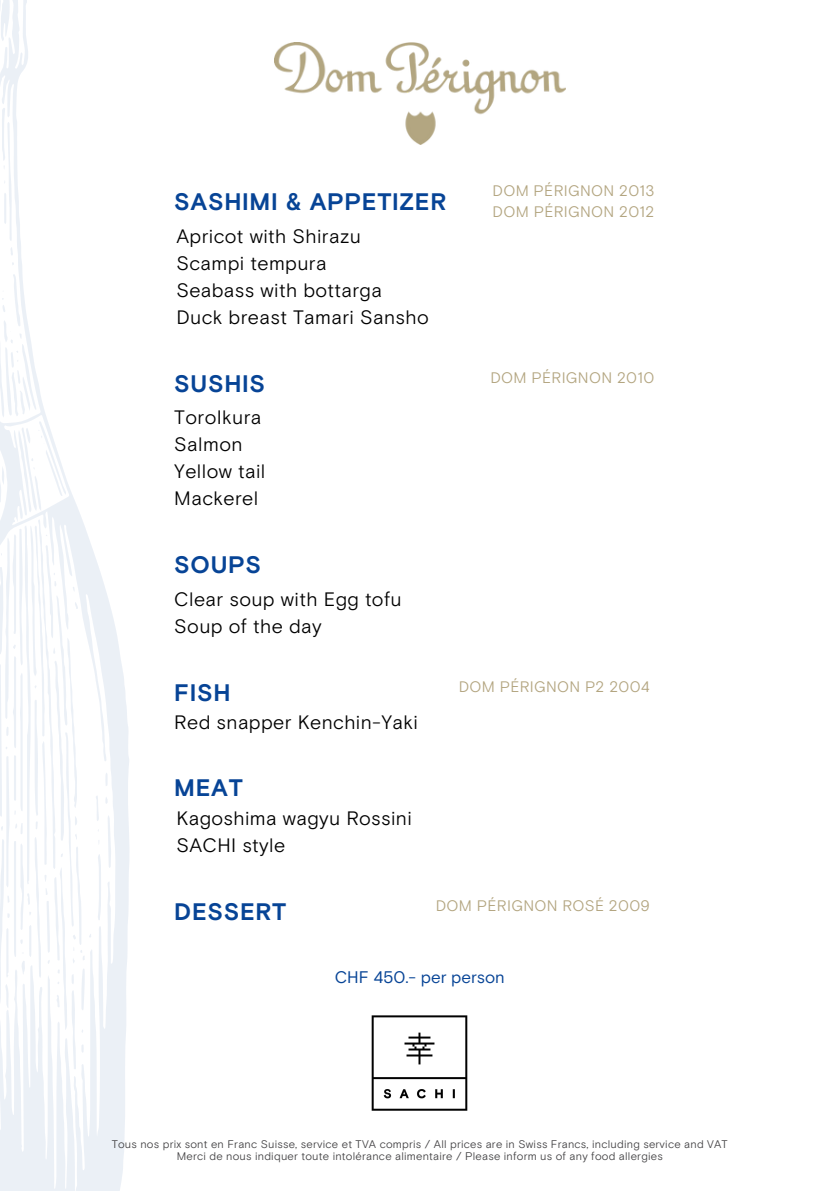
<style>
.page{position:relative;width:839px;height:1191px;background:#fff}
.page>*{position:absolute;margin:0;border:0;box-sizing:border-box;transform-origin:0 0}
.t1{font:700 23.8px "Basis Grotesque Pro";letter-spacing:.03em;color:#074496}
.t2{font:19.4px "Basis Grotesque Pro Off White";letter-spacing:.02em;color:#000}
.t3{font:16.8px "Basis Grotesque Pro";color:#074496}
.t4{font:15.2px "Basis Grotesque Pro Off White";letter-spacing:.02em;color:#b3a580}
.t5{font:11px "Basis Grotesque Pro Off White";letter-spacing:.02em;color:#414042}
</style>
<div class="page">
<img style="left:371px;top:1015px;width:97px;height:96px">
<img style="left:274px;top:42px;width:291px;height:102px">
<svg style="left:0;top:0;width:129px;height:1191px"></svg>
<svg style="left:0;top:519px;width:111px;height:550px"></svg>
<svg style="left:0;top:0;width:10px;height:41px"></svg>
<svg style="left:9px;top:247px;width:4px;height:9px"></svg>
<svg style="left:2px;top:108px;width:10px;height:133px"></svg>
<svg style="left:0;top:274px;width:66px;height:238px"></svg>
<p class="t1" style="left:174px;top:188px;width:273px">SASHIMI &amp; APPETIZER</p>
<p class="t2" style="left:176px;top:225px;width:186px">Apricot with Shirazu</p>
<p class="t2" style="left:176px;top:252px;width:152px">Scampi tempura</p>
<p class="t2" style="left:176px;top:279px;width:207px">Seabass with bottarga</p>
<p class="t2" style="left:176px;top:306px;width:254px">Duck breast Tamari Sansho</p>
<p class="t1" style="left:174px;top:369px;width:92px">SUSHIS</p>
<p class="t2" style="left:174px;top:406px;width:89px">ToroIkura</p>
<p class="t2" style="left:174px;top:433px;width:70px">Salmon</p>
<p class="t2" style="left:174px;top:460px;width:93px">Yellow tail</p>
<p class="t2" style="left:174px;top:487px;width:85px">Mackerel</p>
<p class="t4" style="left:492px;top:182px;width:163px">DOM PÉRIGNON 2013</p>
<p class="t4" style="left:492px;top:202px;width:163px">DOM PÉRIGNON 2012</p>
<p class="t4" style="left:490px;top:368px;width:165px">DOM PÉRIGNON 2010</p>
<p class="t1" style="left:174px;top:550px;width:88px">SOUPS</p>
<p class="t2" style="left:174px;top:588px;width:229px">Clear soup with Egg tofu</p>
<p class="t2" style="left:174px;top:615px;width:149px">Soup of the day</p>
<p class="t1" style="left:174px;top:678px;width:58px">FISH</p>
<p class="t2" style="left:174px;top:710px;width:245px">Red snapper Kenchin-Yaki</p>
<p class="t1" style="left:174px;top:774px;width:70px">MEAT</p>
<p class="t2" style="left:176px;top:807px;width:237px">Kagoshima wagyu Rossini</p>
<p class="t2" style="left:176px;top:834px;width:110px">SACHI style</p>
<p class="t4" style="left:459px;top:677px;width:193px">DOM PÉRIGNON P2 2004</p>
<p class="t1" style="left:174px;top:897px;width:113px">DESSERT</p>
<p class="t4" style="left:435px;top:896px;width:216px">DOM PÉRIGNON ROSÉ 2009</p>
<p class="t3" style="left:334px;top:968px;width:172px">CHF 450.- per person</p>
<p class="t5" style="left:112px;top:1137px;width:617px">Tous nos prix sont en Franc Suisse, service et TVA compris / All prices are in Swiss Francs, including service and VAT</p>
<p class="t5" style="left:177px;top:1149px;width:487px">Merci de nous indiquer toute intolérance alimentaire / Please inform us of any food allergies</p>
</div>
